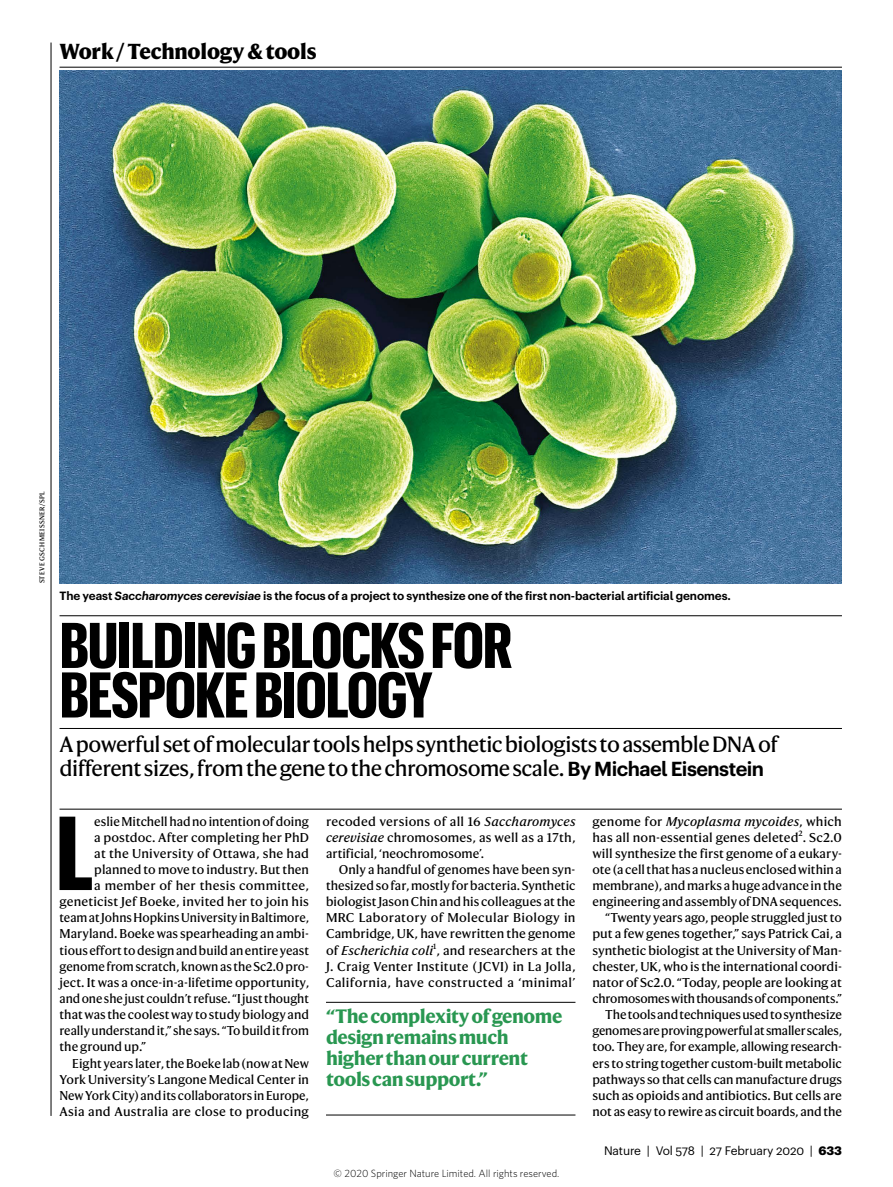
<style>
.page{position:relative;width:893px;height:1187px;background:#fff}
.page>*{position:absolute;margin:0;border:0;box-sizing:border-box;transform-origin:0 0}
.t1{font:700 102.6px "Graphik X Cond";color:#000}
.t2{font:700 63px/49.5px "Graphik X Cond";letter-spacing:-.02em;color:#000}
.t3{font:21.3px/24.5px "Harding Text";letter-spacing:-.025em;color:#000}
.t4{font:800 21px "Harding";letter-spacing:-.01em;color:#000}
.t5{font:700 18.75px/21px "Harding Text";letter-spacing:-.025em;color:#299751}
.t6{font:12.3px/16px "Harding Text";letter-spacing:-.005em;color:#000;text-align:justify}
.t7{font:12.3px "Harding Text";letter-spacing:.02em;color:#000}
.t8{font:12.3px "Harding Text";letter-spacing:.015em;color:#000}
.t9{font:12px "Graphik Naturel";letter-spacing:-.01em;color:#000}
.t10{font:600 11.7px "Graphik Naturel";letter-spacing:-.005em;color:#000}
.t11{font:300 10.5px "Whitney";color:#000}
.t12{font:6.75px "Harding Text";letter-spacing:.05em;color:#000}
.s1{font-style:italic}
.s2{font-family:"Graphik Naturel";font-weight:600;font-size:19.8px}
.s3{font-weight:700}
</style>
<div class="page">
<img style="left:60px;top:70px;width:782px;height:513px">
<hr style="left:60px;top:615px;width:782px;height:1px;background:#000">
<hr style="left:60px;top:728px;width:782px;height:1px;background:#000">
<hr style="left:60px;top:808px;width:782px;height:1px;background:#000">
<hr style="left:326px;top:1114px;width:249px;height:1px;background:#000">
<hr style="left:326px;top:1001px;width:249px;height:1px;background:#000">
<hr style="left:51px;top:43px;width:1px;height:1072px;background:#000">
<hr style="left:60px;top:67px;width:782px;height:1px;background:#000">
<h3 class="t4" style="left:60px;top:39px;width:258px">Work / Technology &amp; tools</h3>
<p class="t12" style="left:38px;top:583px;width:94px;rotate:-90deg">STEVE GSCHMEISSNER/SPL</p>
<p class="t10" style="left:60px;top:586px;width:673px">The yeast <span class="s1">Saccharomyces cerevisiae</span> is the focus of a project to synthesize one of the first non-bacterial artificial genomes.</p>
<h2 class="t2" style="left:60px;top:616px;width:454px">BUILDING BLOCKS FOR<br>BESPOKE BIOLOGY</h2>
<h3 class="t3" style="left:60px;top:732px;width:720px">A powerful set of molecular tools helps synthetic biologists to assemble DNA of different sizes, from the gene to the chromosome scale. <span class="s2">By Michael Eisenstein</span></h3>
<h1 class="t1" style="left:56px;top:780px;width:40px">L</h1>
<p class="t6" style="left:94px;top:813px;width:216px">eslie Mitchell had no intention of doing</p>
<p class="t6" style="left:94px;top:829px;width:216px">a postdoc. After completing her PhD</p>
<p class="t8" style="left:94px;top:845px;width:216px">at the University of Ottawa, she had</p>
<p class="t6" style="left:94px;top:861px;width:216px">planned to move to industry. But then</p>
<p class="t7" style="left:94px;top:878px;width:216px">a member of her thesis committee,</p>
<p class="t6" style="left:60px;top:893px;width:251px">geneticist Jef Boeke, invited her to join his</p>
<p class="t6" style="left:60px;top:910px;width:251px">team at Johns Hopkins University in Baltimore,</p>
<p class="t6" style="left:60px;top:926px;width:251px">Maryland. Boeke was spearheading an ambi-</p>
<p class="t6" style="left:60px;top:942px;width:251px">tious effort to design and build an entire yeast</p>
<p class="t6" style="left:60px;top:958px;width:251px">genome from scratch, known as the Sc2.0 pro-</p>
<p class="t6" style="left:60px;top:974px;width:251px">ject. It was a once-in-a-lifetime opportunity,</p>
<p class="t6" style="left:60px;top:990px;width:251px">and one she just couldn’t refuse. “I just thought</p>
<p class="t6" style="left:60px;top:1006px;width:251px">that was the coolest way to study biology and</p>
<p class="t6" style="left:60px;top:1022px;width:251px">really understand it,” she says. “To build it from</p>
<p class="t6" style="left:60px;top:1039px;width:88px">the ground up.”</p>
<p class="t6" style="left:72px;top:1055px;width:238px">Eight years later, the Boeke lab (now at New</p>
<p class="t6" style="left:60px;top:1071px;width:251px">York University’s Langone Medical Center in</p>
<p class="t6" style="left:60px;top:1087px;width:251px">New York City) and its collaborators in Europe,</p>
<p class="t7" style="left:60px;top:1103px;width:251px">Asia and Australia are close to producing</p>
<p class="t6" style="left:326px;top:813px;width:251px">recoded versions of all 16 <span class="s1">Saccharomyces cerevisiae</span> chromosomes, as well as a 17th, artificial, ‘neochromosome’.</p>
<p class="t6" style="left:326px;top:861px;width:251px;text-indent:13px">Only a handful of genomes have been syn&shy;thesized so far, mostly for bacteria. Synthetic biologist Jason Chin and his colleagues at the MRC Laboratory of Molecular Biology in Cambridge, UK, have rewritten the genome of <span class="s1">Escherichia coli</span><sup>1</sup>, and researchers at the J. Craig Venter Institute ( JCVI) in La Jolla, California, have constructed a ‘minimal’</p>
<h3 class="t5" style="left:326px;top:1006px;width:238px">“The complexity of genome design remains much higher than our current tools can support.”</h3>
<p class="t11" style="left:333px;top:1166px;width:227px">© 2020 Springer Nature Limited. All rights reserved.</p>
<p class="t6" style="left:592px;top:813px;width:251px;text-align:right">genome for <span class="s1">Mycoplasma mycoides</span>, which has all non-essential genes deleted<sup>2</sup>. Sc2.0 will synthesize the first genome of a eukary&shy;ote (a cell that has a nucleus enclosed within a membrane), and marks a huge advance in the engineering and assembly of DNA sequences. “Twenty years ago, people struggled just to put a few genes together,” says Patrick Cai, a synthetic biologist at the University of Man&shy;chester, UK, who is the international coordi&shy;nator of Sc2.0. “Today, people are looking at chromosomes with thousands of components.” The tools and techniques used to synthesize genomes are proving powerful at smaller scales, too. They are, for example, allowing research&shy;ers to string together custom-built metabolic pathways so that cells can manufacture drugs such as opioids and antibiotics. But cells are not as easy to rewire as circuit boards, and the</p>
<p class="t9" style="left:604px;top:1141px;width:239px">Nature | Vol 578 | 27 February 2020 | <span class="s3">633</span></p>
</div>
